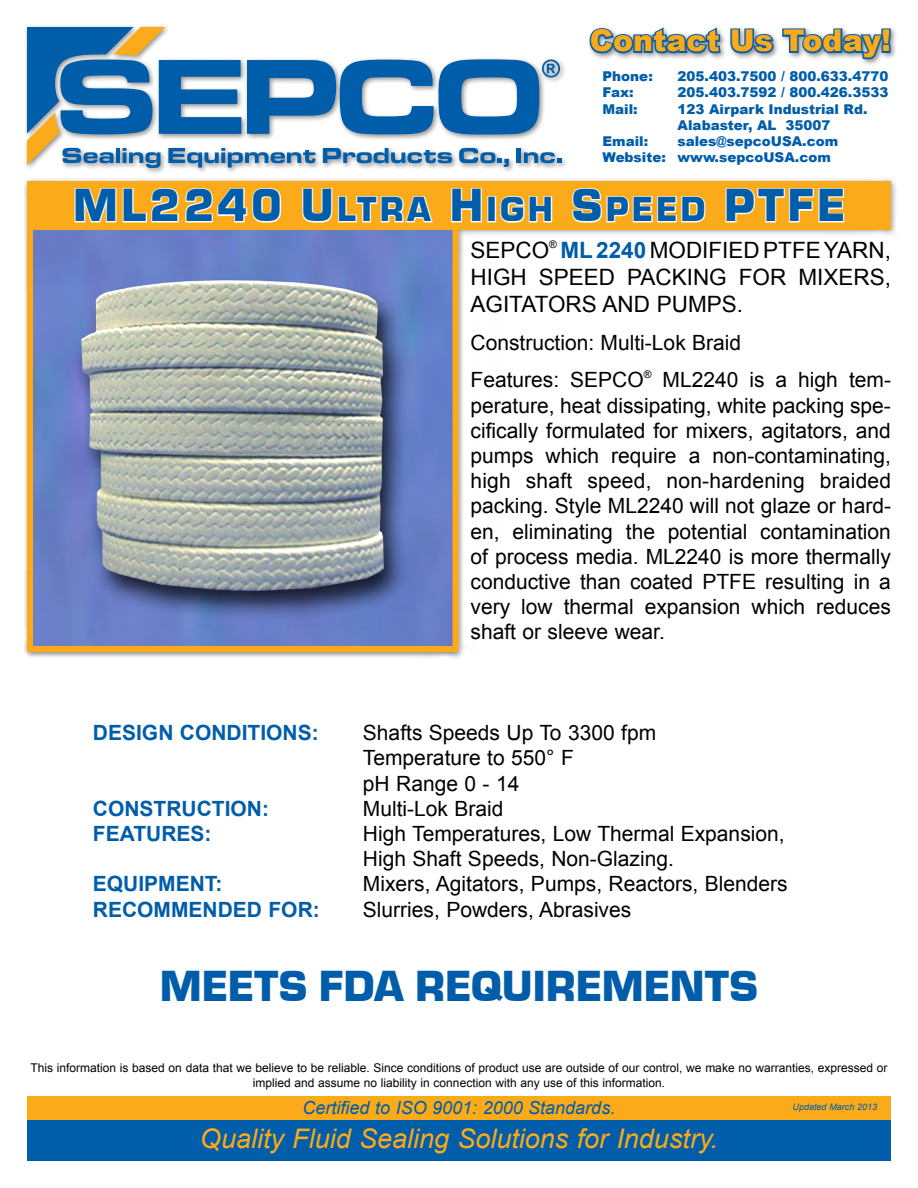
<style>
.page{position:relative;width:918px;height:1188px;background:#fff}
.page>*{position:absolute;margin:0;border:0;box-sizing:border-box;transform-origin:0 0}
.t1{font:900 48px "Eurostar";letter-spacing:.07em;color:#005daa}
.t2{font:900 45px "Eurostar";color:#005daa}
.t3{font:900 30px "Arial";color:#fbaa19}
.t4{font:italic 27px "Arial";color:#fbaa19}
.t5{font:22.5px/27px "Arial";color:#000}
.t6{font:21px/25.2px "Arial";color:#000}
.t7{font:700 21px "Arial";color:#005daa}
.t8{font:italic 18px "Arial";color:#005daa}
.t9{font:900 13.5px/16.2px "Arial";color:#005daa}
.t10{font:12px/14.4px "Arial";color:#000;text-align:center}
.t11{font:10.5px "Arial";color:#000}
.t12{font:italic 9px "Arial";color:#005daa}
.s1{font-size:36px}
.s2{font-weight:700;color:#005daa}
</style>
<div class="page">
<svg style="left:24px;top:220px;width:438px;height:435px"></svg>
<div style="left:27px;top:181px;width:864px;height:49px;background:#fbaa19"></div>
<svg style="left:572px;top:188px;width:134px;height:35px"></svg>
<svg style="left:725px;top:188px;width:120px;height:35px"></svg>
<div style="left:23px;top:24px;width:545px;height:151px;background:#000;opacity:.45"></div>
<svg style="left:27px;top:27px;width:535px;height:249px"></svg>
<div style="left:586px;top:25px;width:311px;height:41px;background:#000;opacity:.45"></div>
<svg style="left:588px;top:25px;width:134px;height:31px"></svg>
<svg style="left:729px;top:27px;width:163px;height:34px"></svg>
<div style="left:27px;top:1119px;width:864px;height:42px;background:#005daa"></div>
<div style="left:27px;top:1096px;width:864px;height:23px;background:#fbaa19"></div>
<h3 class="t3" style="left:590px;top:19px;width:303px">Contact Us Today!</h3>
<p class="t9" style="left:603px;top:68px;width:52px">Phone:</p>
<p class="t9" style="left:678px;top:68px;width:212px">205.403.7500 / 800.633.4770</p>
<p class="t9" style="left:603px;top:84px;width:33px">Fax:</p>
<p class="t9" style="left:678px;top:84px;width:212px">205.403.7592 / 800.426.3533</p>
<p class="t9" style="left:603px;top:100px;width:37px">Mail:</p>
<p class="t9" style="left:678px;top:100px;width:192px">123 Airpark Industrial Rd.<br>Alabaster, AL 35007</p>
<p class="t9" style="left:603px;top:133px;width:47px">Email:</p>
<p class="t9" style="left:603px;top:133px;width:237px;text-indent:75px">sales@sepcoUSA.com<br>Website: www.sepcoUSA.com</p>
<h1 class="t1" style="left:73px;top:175px;width:769px">ML2240 U<span class="s1">LTRA</span> H<span class="s1">IGH</span> S<span class="s1">PEED</span> PTFE</h1>
<p class="t5" style="left:471px;top:237px;width:422px">SEPCO<sup>®</sup> <span class="s2">ML 2240</span> MODIFIED PTFE YARN,<br>HIGH SPEED PACKING for</p>
<p class="t5" style="left:798px;top:264px;width:94px">MIXERS,</p>
<p class="t5" style="left:471px;top:291px;width:274px">AGITATORS AND PUMPS.</p>
<p class="t6" style="left:471px;top:324px;width:272px;line-height:37.8px">Construction: Multi-Lok Braid<br>Features: SEPCO</p>
<p class="t11" style="left:644px;top:367px;width:9px">®</p>
<p class="t6" style="left:471px;top:368px;width:422px;text-align:justify;text-indent:192px">ML2240 is a high tem&shy;perature, heat dissipating, white packing spe&shy;cifically formulated for mixers, agitators, and pumps which require a non-contaminating, high shaft speed, non-hardening braided packing. Style ML2240 will not glaze or hard&shy;en, eliminating the potential contamination of process media. ML2240 is more thermally conductive than coated PTFE resulting in a very low thermal expansion which reduces shaft or sleeve wear.</p>
<p class="t7" style="left:93px;top:719px;width:227px">DESIGN CONDITIONS:</p>
<p class="t6" style="left:363px;top:721px;width:295px">Shafts Speeds Up To 3300 fpm<br>Temperature to 550° F<br>pH Range 0 - 14</p>
<p class="t7" style="left:93px;top:795px;width:178px">CONSTRUCTION:</p>
<p class="t6" style="left:363px;top:796px;width:142px">Multi-Lok Braid</p>
<p class="t7" style="left:93px;top:820px;width:120px">FEATURES:</p>
<p class="t6" style="left:363px;top:821px;width:423px">High Temperatures, Low Thermal Expansion,<br>High Shaft Speeds, Non-Glazing.</p>
<p class="t7" style="left:93px;top:870px;width:131px">EQUIPMENT:</p>
<p class="t6" style="left:363px;top:872px;width:426px">Mixers, Agitators, Pumps, Reactors, Blenders</p>
<p class="t7" style="left:93px;top:895px;width:228px">RECOMMENDED FOR:</p>
<p class="t6" style="left:363px;top:897px;width:270px">Slurries, Powders, Abrasives</p>
<h2 class="t2" style="left:160px;top:957px;width:600px">MEETS FDA REQUIREMENTS</h2>
<p class="t10" style="left:31px;top:1061px;width:858px">This information is based on data that we believe to be reliable. Since conditions of product use are outside of our control, we make no warranties, expressed or implied and assume no liability in connection with any use of this information.</p>
<p class="t4" style="left:200px;top:1121px;width:520px">Quality Fluid Sealing Solutions for Industry.</p>
<p class="t8" style="left:303px;top:1096px;width:314px">Certified to ISO 9001: 2000 Standards.</p>
<p class="t12" style="left:793px;top:1101px;width:86px">Updated March 2013</p>
</div>
